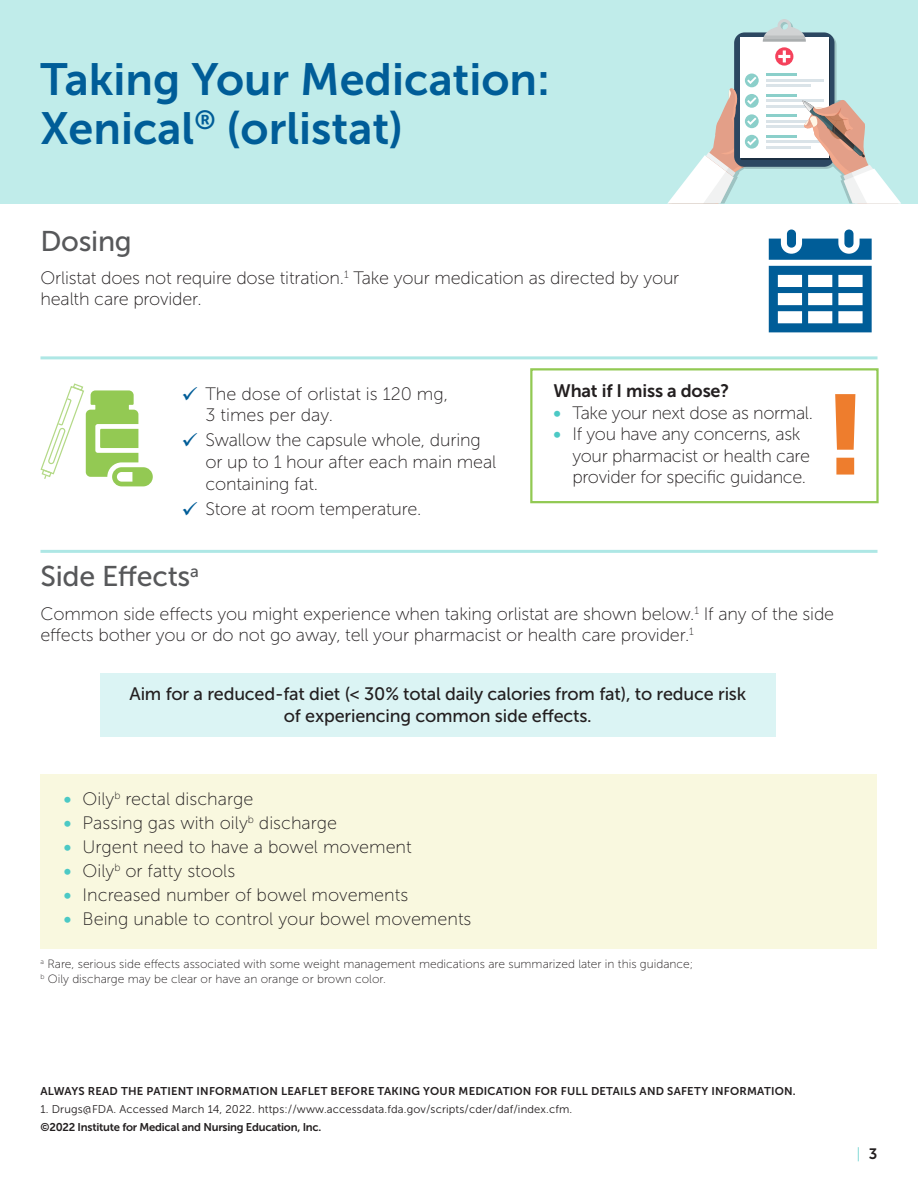
<style>
.page{position:relative;width:918px;height:1188px;background:#fff}
.page>*{position:absolute;margin:0;border:0;box-sizing:border-box;transform-origin:0 0}
.t1{font:112.5px "Museo Sans 900";color:#ee7d2d}
.t2{font:45px/49.5px "Museo Sans 700";color:#005d98}
.t3{font:28.5px "Museo Sans 500";letter-spacing:-.01em;color:#57585a}
.t4{font:18px/21.6px "Museo Sans 100";letter-spacing:-.01em;color:#231f20}
.t5{font:18px/21.6px "Museo Sans 500";letter-spacing:-.01em;color:#231f20;text-align:center}
.t6{font:18px "Museo Sans 700";letter-spacing:-.01em;color:#231f20}
.t7{font:15px "Museo Sans 100";color:#4cc9c5}
.t8{font:12px/15px "Museo Sans 100";color:#231f20}
.t9{font:11.25px/18px "Museo Sans 300";letter-spacing:.01em;color:#231f20}
.t10{font:11.25px "Museo Sans 700";letter-spacing:.02em;color:#231f20}
.s1{color:#005d98}
.s2{font-family:"Museo Sans 700";color:#4cc9c5}
.s3{font-family:"Museo Sans 700"}
.s4{font-family:"Museo Sans 700";color:#231f20}
</style>
<div class="page">
<div style="left:0;top:0;width:918px;height:204px;background:#c0ecea"></div>
<svg style="left:667px;top:19px;width:234px;height:185px"></svg>
<div style="left:40px;top:774px;width:838px;height:174px;background:#f9f8df"></div>
<div style="left:100px;top:673px;width:675px;height:64px;background:#dbf4f4"></div>
<svg style="left:40px;top:383px;width:113px;height:103px"></svg>
<div style="left:787px;top:229px;width:9px;height:19px;background:#005d98;border-radius:5px"></div>
<svg style="left:769px;top:266px;width:103px;height:66px"></svg>
<div style="left:844px;top:229px;width:10px;height:19px;background:#005d98;border-radius:5px"></div>
<svg style="left:769px;top:239px;width:103px;height:21px"></svg>
<hr style="left:40px;top:356px;width:838px;height:3px;background:#aee7e5">
<hr style="left:40px;top:550px;width:838px;height:3px;background:#aee7e5">
<div style="left:530px;top:368px;width:349px;height:135px;border:2px solid #92c953"></div>
<h2 class="t2" style="left:40px;top:54px;width:511px">Taking Your Medication:<br>Xenical<sup>®</sup> (orlistat)</h2>
<p class="t3" style="left:40px;top:225px;width:93px">Dosing</p>
<p class="t4" style="left:40px;top:267px;width:640px">Orlistat does not require dose titration.<sup>1</sup> Take your medication as directed by your health care provider.</p>
<p class="t4" style="left:205px;top:383px;width:244px;text-indent:-24px"><span class="s1">✓</span> The dose of orlistat is 120 mg,<br>3 times per day.</p>
<p class="t4" style="left:205px;top:430px;width:292px;text-indent:-24px"><span class="s1">✓</span> Swallow the capsule whole, during or up to 1 hour after each main meal containing fat.</p>
<p class="t4" style="left:181px;top:498px;width:242px"><span class="s1">✓</span> Store at room temperature.</p>
<p class="t3" style="left:40px;top:561px;width:160px">Side Effects<sup>a</sup></p>
<p class="t6" style="left:554px;top:381px;width:177px">What if I miss a dose?</p>
<p class="t4" style="left:554px;top:402px;width:261px"><span class="s2">•</span> Take your next dose as normal.</p>
<p class="t4" style="left:572px;top:423px;width:239px;text-indent:-19px"><span class="s2">•</span> If you have any concerns, ask your pharmacist or health care provider for specific guidance.</p>
<p class="t1" style="left:825px;top:371px;width:43px">!</p>
<p class="t4" style="left:40px;top:603px;width:795px">Common side effects you might experience when taking orlistat are shown below.<sup>1</sup> If any of the side effects bother you or do not go away, tell your pharmacist or health care provider.<sup>1</sup></p>
<p class="t5" style="left:130px;top:683px;width:618px">Aim for a reduced-fat diet (&lt; 30% total daily calories from fat), to reduce risk of experiencing common side effects.</p>
<p class="t4" style="left:64px;top:788px;width:191px"><span class="s2">•</span> Oily<sup>b</sup> rectal discharge</p>
<p class="t4" style="left:64px;top:812px;width:275px"><span class="s2">•</span> Passing gas with oily<sup>b</sup> discharge</p>
<p class="t4" style="left:64px;top:836px;width:350px"><span class="s2">•</span> Urgent need to have a bowel movement</p>
<p class="t4" style="left:64px;top:860px;width:173px"><span class="s2">•</span> Oily<sup>b</sup> or fatty stools</p>
<p class="t4" style="left:64px;top:884px;width:346px"><span class="s2">•</span> Increased number of bowel movements</p>
<p class="t4" style="left:64px;top:908px;width:409px"><span class="s2">•</span> Being unable to control your bowel movements</p>
<p class="t8" style="left:40px;top:957px;width:654px"><sup>a</sup> Rare, serious side effects associated with some weight management medications are summarized later in this guidance; <sup>b</sup> Oily discharge may be clear or have an orange or brown color.</p>
<p class="t10" style="left:40px;top:1085px;width:757px">ALWAYS READ THE PATIENT INFORMATION LEAFLET BEFORE TAKING YOUR MEDICATION FOR FULL DETAILS AND SAFETY INFORMATION.</p>
<p class="t9" style="left:40px;top:1100px;width:533px">1. Drugs@FDA. Accessed March 14, 2022. https://www.accessdata.fda.gov/scripts/cder/daf/index.cfm. <span class="s3">©2022 Institute for Medical and Nursing Education, Inc.</span></p>
<p class="t7" style="left:857px;top:1146px;width:22px">| <span class="s4">3</span></p>
</div>
